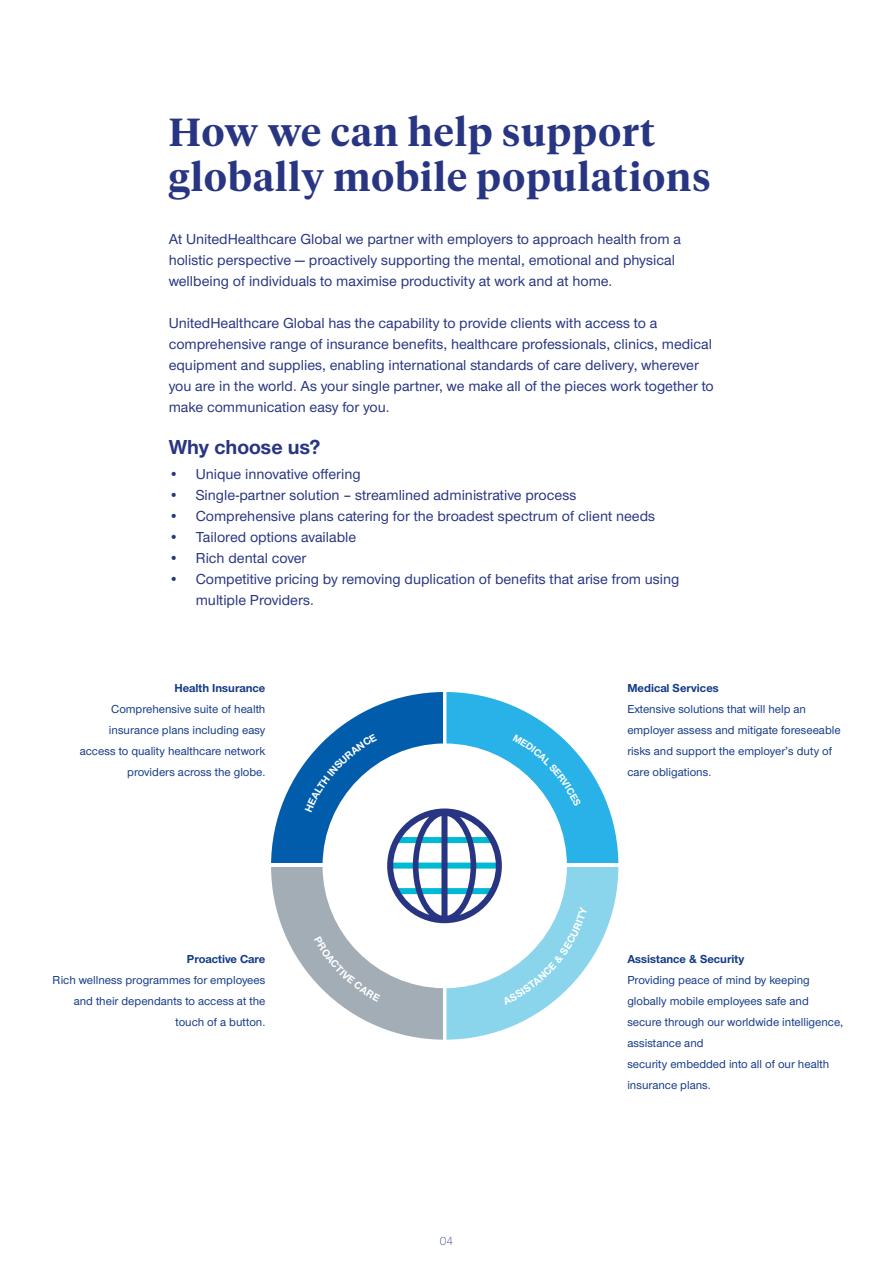
<style>
.page{position:relative;width:893px;height:1263px;background:#fff}
.page>*{position:absolute;margin:0;border:0;box-sizing:border-box;transform-origin:0 0}
.t1{font:600 39px/45px "UHC Serif Headline";letter-spacing:.03em;color:#283582}
.t2{font:700 21px "UHC Sans";color:#283582}
.t3{font:500 15px/21px "UHC Sans";color:#283582}
.t4{font:500 12px/21px "UHC Sans";color:#133a88}
.t5{font:700 12px "UHC Sans";color:#133a88}
.t6{font:300 12px "UHC Sans";color:#283582}
.s1{font-weight:700}
</style>
<div class="page">
<svg style="left:271px;top:692px;width:347px;height:348px"></svg>
<p class="t1" style="left:169px;top:108px;width:544px">How we can help support globally mobile populations</p>
<p class="t3" style="left:169px;top:228px;width:514px">At UnitedHealthcare Global we partner with employers to approach health from a holistic perspective — proactively supporting the mental, emotional and physical wellbeing of individuals to maximise productivity at work and at home.</p>
<p class="t3" style="left:169px;top:312px;width:547px">UnitedHealthcare Global has the capability to provide clients with access to a comprehensive range of insurance benefits, healthcare professionals, clinics, medical equipment and supplies, enabling international standards of care delivery, wherever you are in the world. As your single partner, we make all of the pieces work together to make communication easy for you.</p>
<p class="t2" style="left:169px;top:433px;width:153px">Why choose us?</p>
<p class="t3" style="left:169px;top:463px;width:194px">• Unique innovative offering</p>
<p class="t3" style="left:169px;top:484px;width:409px">• Single-partner solution – streamlined administrative process</p>
<p class="t3" style="left:169px;top:505px;width:488px">• Comprehensive plans catering for the broadest spectrum of client needs</p>
<p class="t3" style="left:169px;top:526px;width:189px">• Tailored options available</p>
<p class="t3" style="left:169px;top:547px;width:139px">• Rich dental cover</p>
<p class="t3" style="left:196px;top:568px;width:485px;text-indent:-27px">• Competitive pricing by removing duplication of benefits that arise from using multiple Providers.</p>
<p class="t4" style="left:80px;top:677px;width:187px;text-align:right"><span class="s1">Health Insurance<br></span>Comprehensive suite of health insurance plans including easy access to quality healthcare network providers across the globe.</p>
<p class="t5" style="left:627px;top:680px;width:93px">Medical Services</p>
<p class="t4" style="left:627px;top:698px;width:215px">Extensive solutions that will help an employer assess and mitigate foreseeable risks and support the employer’s duty of care obligations.</p>
<p class="t4" style="left:53px;top:948px;width:214px;text-align:right"><span class="s1">Proactive Care<br></span>Rich wellness programmes for employees and their dependants to access at the touch of a button.</p>
<p class="t5" style="left:627px;top:950px;width:119px">Assistance &amp; Security</p>
<p class="t4" style="left:627px;top:969px;width:217px">Providing peace of mind by keeping globally mobile employees safe and secure through our worldwide intelligence, assistance and<br>security embedded into all of our health insurance plans.</p>
<p class="t6" style="left:440px;top:1233px;width:15px">04</p>
</div>
